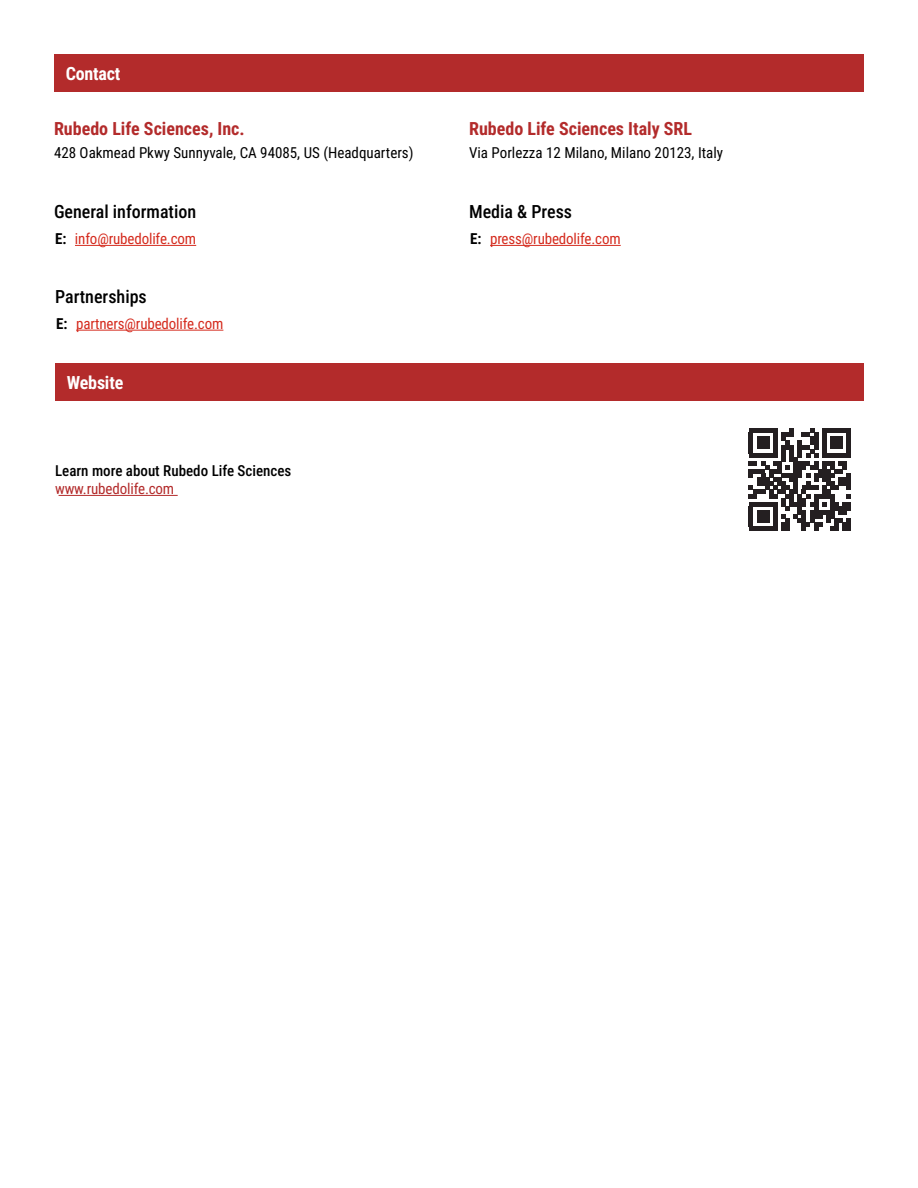
<style>
.page{position:relative;width:918px;height:1188px;background:#fff}
.page>*{position:absolute;margin:0;border:0;box-sizing:border-box;transform-origin:0 0}
.t1{font:700 18px "Roboto Condensed";color:#b32b2b}
.t2{font:500 18px "Roboto Condensed";color:#000}
.t3{font:700 18px "Roboto Condensed";letter-spacing:-.01em;color:#fff}
.t4{font:15px "Roboto Condensed";color:#000}
.t5{font:15px "Roboto Condensed";letter-spacing:-.01em;color:#d52b1e}
.t6{font:500 15px/18px "Roboto Condensed";color:#000}
.t7{font:700 15px "Roboto Condensed";color:#000}
.s1{font-weight:400;color:#b32b2b}
</style>
<div class="page">
<div style="left:54px;top:54px;width:810px;height:38px;background:#b32b2b"></div>
<hr style="left:76px;top:330px;width:147px;height:1px;background:#d52b1e">
<hr style="left:75px;top:245px;width:121px;height:1px;background:#d52b1e">
<hr style="left:490px;top:245px;width:131px;height:1px;background:#d52b1e">
<div style="left:55px;top:364px;width:809px;height:37px;background:#b32b2b"></div>
<hr style="left:59px;top:495px;width:119px;height:1px;background:#b32b2b">
<svg style="left:749px;top:429px;width:102px;height:102px"></svg>
<hr style="left:749px;top:527px;width:28px;height:4px;background:#241f21">
<div style="left:757px;top:510px;width:12px;height:13px;background:#241f21"></div>
<p class="t3" style="left:66px;top:61px;width:56px">Contact</p>
<p class="t1" style="left:54px;top:116px;width:192px">Rubedo Life Sciences, Inc.</p>
<p class="t4" style="left:54px;top:142px;width:361px">428 Oakmead Pkwy Sunnyvale, CA 94085, US (Headquarters)</p>
<p class="t2" style="left:54px;top:199px;width:144px">General information</p>
<p class="t7" style="left:55px;top:228px;width:13px">E:</p>
<p class="t5" style="left:75px;top:228px;width:123px">info@rubedolife.com</p>
<p class="t2" style="left:55px;top:284px;width:93px">Partnerships</p>
<p class="t7" style="left:56px;top:313px;width:13px">E:</p>
<p class="t5" style="left:76px;top:313px;width:149px">partners@rubedolife.com</p>
<p class="t3" style="left:67px;top:370px;width:58px">Website</p>
<p class="t6" style="left:55px;top:461px;width:238px">Learn more about Rubedo Life Sciences <span class="s1">www.rubedolife.com</span></p>
<p class="t1" style="left:469px;top:116px;width:225px">Rubedo Life Sciences Italy SRL</p>
<p class="t4" style="left:469px;top:142px;width:255px">Via Porlezza 12 Milano, Milano 20123, Italy</p>
<p class="t2" style="left:469px;top:199px;width:104px">Media &amp; Press</p>
<p class="t7" style="left:470px;top:228px;width:13px">E:</p>
<p class="t5" style="left:490px;top:228px;width:132px">press@rubedolife.com</p>
</div>
